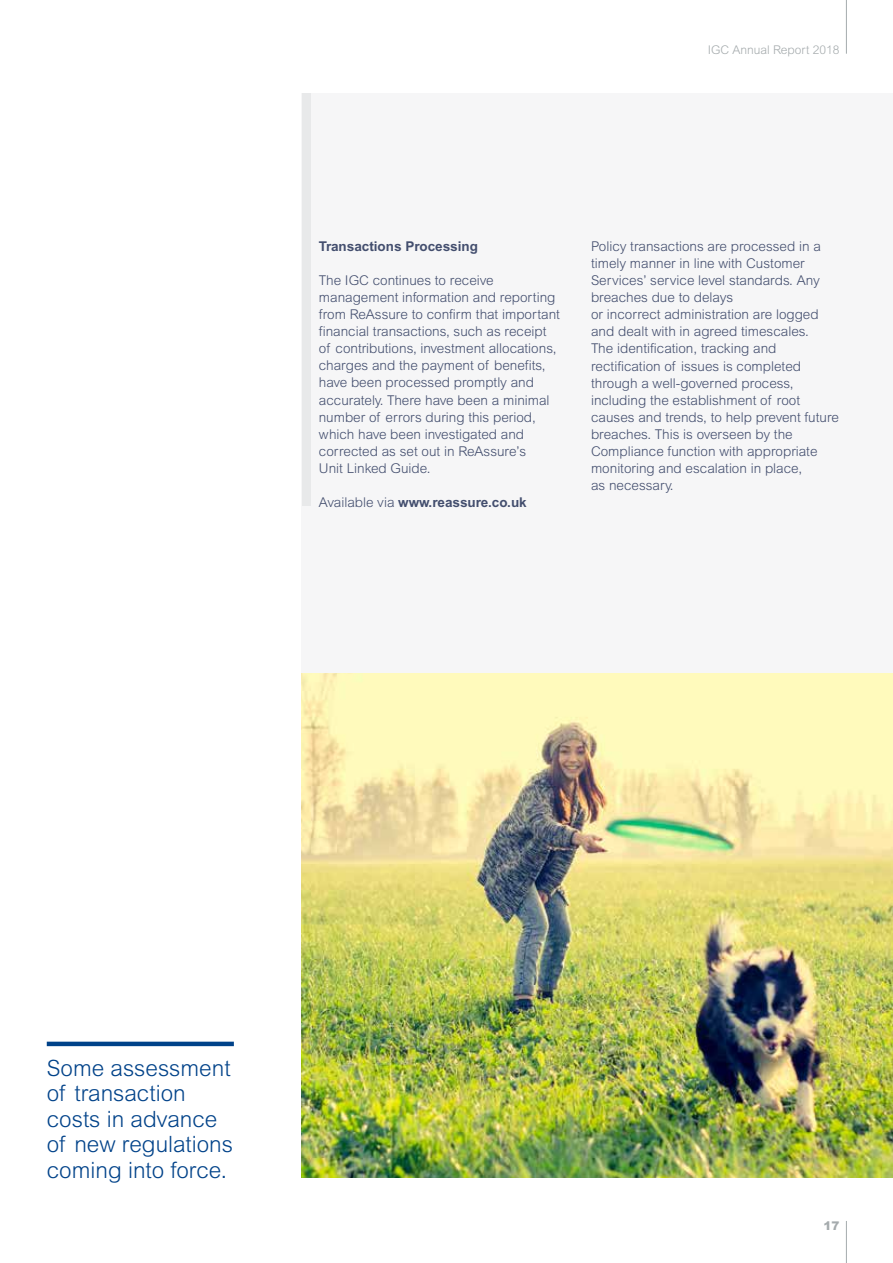
<style>
.page{position:relative;width:893px;height:1263px;background:#fff}
.page>*{position:absolute;margin:0;border:0;box-sizing:border-box;transform-origin:0 0}
.t1{font:300 22.5px/25.5px "Arial";color:#004289}
.t2{font:300 13.5px/17px "Arial";color:#434e6e}
.t3{font:700 13.5px "Arial";color:#434e6e}
.t4{font:300 12px "Arial";color:#a5abad}
.t5{font:900 12px "Arial";color:#a5abad}
.s1{font-weight:300}
</style>
<div class="page">
<div style="left:302px;top:94px;width:591px;height:1084px;background:#f6f6f7"></div>
<div style="left:302px;top:94px;width:8px;height:412px;background:#e8e9ea"></div>
<hr style="left:47px;top:1042px;width:187px;height:4px;background:#004289">
<img style="left:302px;top:673px;width:591px;height:505px">
<hr style="left:846px;top:0;width:1px;height:54px;background:#a5abad">
<hr style="left:846px;top:1221px;width:1px;height:42px;background:#a5abad">
<p class="t4" style="left:708px;top:43px;width:133px">IGC Annual Report 2018</p>
<p class="t3" style="left:319px;top:239px;width:161px">Transactions Processing</p>
<p class="t2" style="left:319px;top:272px;width:243px">The IGC continues to receive management information and reporting from ReAssure to confirm that important financial transactions, such as receipt of contributions, investment allocations, charges and the payment of benefits, have been processed promptly and accurately. There have been a minimal number of errors during this period, which have been investigated and corrected as set out in ReAssure’s<br>Unit Linked Guide.</p>
<p class="t3" style="left:319px;top:494px;width:209px"><span class="s1">Available via</span> www.reassure.co.uk</p>
<p class="t2" style="left:591px;top:238px;width:249px">Policy transactions are processed in a timely manner in line with Customer Services’ service level standards. Any breaches due to delays<br>or incorrect administration are logged and dealt with in agreed timescales.<br>The identification, tracking and rectification of issues is completed through a well-governed process, including the establishment of root causes and trends, to help prevent future breaches. This is overseen by the Compliance function with appropriate monitoring and escalation in place,<br>as necessary.</p>
<h1 class="t1" style="left:47px;top:1055px;width:188px">Some assessment of transaction costs in advance of new regulations coming into force.</h1>
<p class="t5" style="left:824px;top:1218px;width:18px">17</p>
</div>
